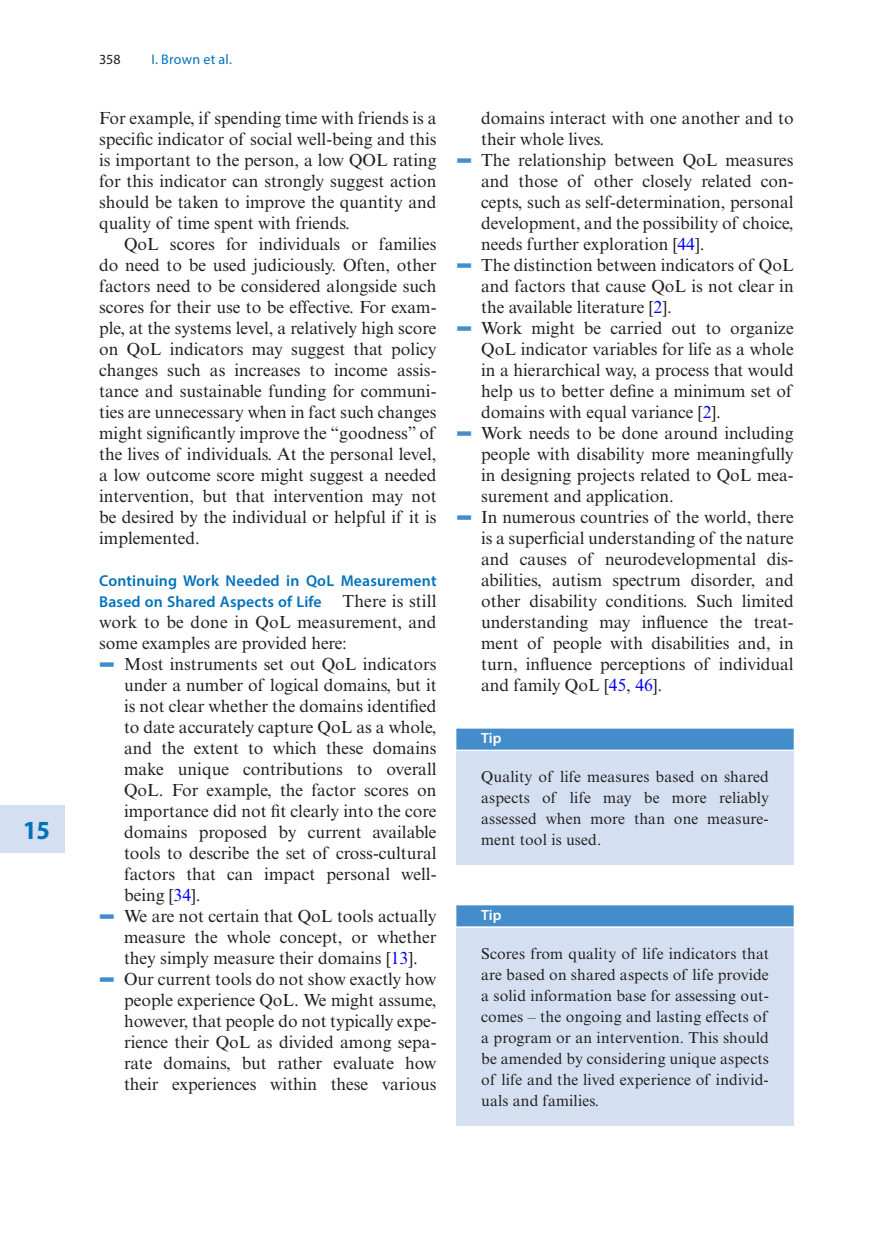
<style>
.page{position:relative;width:883px;height:1260px;background:#fff}
.page>*{position:absolute;margin:0;border:0;box-sizing:border-box;transform-origin:0 0}
.t1{font:700 semi-condensed 26.25px "Myriad Pro";color:#0072bc}
.t2{font:17.5px/21px "Times New Roman MT Std";color:#231f20;text-align:justify}
.t3{font:15.75px/21px "Times New Roman MT Std";letter-spacing:.01em;color:#231f20;text-align:justify}
.t4{font:600 15.75px/21px "Myriad Pro";letter-spacing:.01em;color:#0072bc}
.t5{font:600 14.88px "Myriad Pro";color:#fff}
.t6{font:14px "Myriad Pro Regular 2";letter-spacing:.02em;color:#0072bc}
.t7{font:14px "Myriad Pro";color:#231f20}
.s1{font-family:"Times New Roman MT Std";font-weight:400;font-size:17.5px;color:#231f20}
.s2{font-family:"Blik Buttons";color:#448dcb}
.s3{color:#0000fa}
</style>
<div class="page">
<div style="left:0;top:806px;width:64px;height:47px;background:#d4e0f1"></div>
<div style="left:456px;top:729px;width:338px;height:21px;background:#448dcb"></div>
<div style="left:456px;top:751px;width:338px;height:113px;background:#d4e0f1"></div>
<div style="left:456px;top:905px;width:338px;height:21px;background:#448dcb"></div>
<div style="left:456px;top:928px;width:338px;height:197px;background:#d4e0f1"></div>
<h1 class="t1" style="left:23px;top:813px;width:29px">15</h1>
<p class="t7" style="left:99px;top:51px;width:23px">358</p>
<p class="t6" style="left:151px;top:51px;width:82px">I. Brown et al.</p>
<p class="t2" style="left:99px;top:108px;width:339px">For example, if spending time with friends is a specific indicator of social well-being and this is important to the person, a low QOL rating for this indicator can strongly suggest action should be taken to improve the quantity and quality of time spent with friends.</p>
<p class="t2" style="left:99px;top:234px;width:339px;text-indent:25px">QoL scores for individuals or families do need to be used judiciously. Often, other factors need to be considered alongside such scores for their use to be effective. For exam&shy;ple, at the systems level, a relatively high score on QoL indicators may suggest that policy changes such as increases to income assis&shy;tance and sustainable funding for communi&shy;ties are unnecessary when in fact such changes might significantly improve the “goodness” of the lives of individuals. At the personal level, a low outcome score might suggest a needed intervention, but that intervention may not be desired by the individual or helpful if it is implemented.</p>
<p class="t4" style="left:99px;top:570px;width:339px">Continuing Work Needed in QoL Measurement<br>Based on Shared Aspects of Life <span class="s1">There is still</span></p>
<p class="t2" style="left:99px;top:612px;width:339px">work to be done in QoL measurement, and</p>
<p class="t2" style="left:99px;top:633px;width:249px">some examples are provided here:</p>
<p class="t2" style="left:99px;top:654px;width:339px"><span class="s2">5</span> Most instruments set out QoL indicators</p>
<p class="t2" style="left:124px;top:675px;width:314px">under a number of logical domains, but it</p>
<p class="t2" style="left:124px;top:696px;width:314px">is not clear whether the domains identified</p>
<p class="t2" style="left:124px;top:717px;width:314px">to date accurately capture QoL as a whole,</p>
<p class="t2" style="left:124px;top:738px;width:314px">and the extent to which these domains</p>
<p class="t2" style="left:124px;top:759px;width:314px">make unique contributions to overall</p>
<p class="t2" style="left:124px;top:780px;width:314px">QoL. For example, the factor scores on</p>
<p class="t2" style="left:124px;top:801px;width:314px">importance did not fit clearly into the core</p>
<p class="t2" style="left:124px;top:822px;width:314px">domains proposed by current available</p>
<p class="t2" style="left:124px;top:843px;width:314px">tools to describe the set of cross-cultural</p>
<p class="t2" style="left:124px;top:864px;width:314px">factors that can impact personal well-</p>
<p class="t2" style="left:124px;top:885px;width:78px">being [<span class="s3">34</span>].</p>
<p class="t2" style="left:99px;top:906px;width:339px"><span class="s2">5</span> We are not certain that QoL tools actually</p>
<p class="t2" style="left:124px;top:927px;width:314px">measure the whole concept, or whether</p>
<p class="t2" style="left:124px;top:948px;width:295px">they simply measure their domains [<span class="s3">13</span>].</p>
<p class="t2" style="left:99px;top:969px;width:339px"><span class="s2">5</span> Our current tools do not show exactly how</p>
<p class="t2" style="left:124px;top:990px;width:314px">people experience QoL. We might assume,</p>
<p class="t2" style="left:124px;top:1011px;width:314px">however, that people do not typically expe-</p>
<p class="t2" style="left:124px;top:1032px;width:314px">rience their QoL as divided among sepa-</p>
<p class="t2" style="left:124px;top:1053px;width:314px">rate domains, but rather evaluate how</p>
<p class="t2" style="left:124px;top:1074px;width:314px">their experiences within these various</p>
<p class="t2" style="left:481px;top:108px;width:314px">domains interact with one another and to</p>
<p class="t2" style="left:481px;top:129px;width:125px">their whole lives.</p>
<p class="t2" style="left:456px;top:150px;width:339px"><span class="s2">5</span> The relationship between QoL measures</p>
<p class="t2" style="left:481px;top:171px;width:314px">and those of other closely related con-</p>
<p class="t2" style="left:481px;top:192px;width:314px">cepts, such as self-determination, personal</p>
<p class="t2" style="left:481px;top:213px;width:314px">development, and the possibility of choice,</p>
<p class="t2" style="left:481px;top:234px;width:225px">needs further exploration [<span class="s3">44</span>].</p>
<p class="t2" style="left:456px;top:255px;width:339px"><span class="s2">5</span> The distinction between indicators of QoL</p>
<p class="t2" style="left:481px;top:276px;width:314px">and factors that cause QoL is not clear in</p>
<p class="t2" style="left:481px;top:297px;width:192px">the available literature [<span class="s3">2</span>].</p>
<p class="t2" style="left:456px;top:318px;width:339px"><span class="s2">5</span> Work might be carried out to organize</p>
<p class="t2" style="left:481px;top:339px;width:314px">QoL indicator variables for life as a whole</p>
<p class="t2" style="left:481px;top:360px;width:314px">in a hierarchical way, a process that would</p>
<p class="t2" style="left:481px;top:381px;width:312px">help us to better define a minimum set of</p>
<p class="t2" style="left:481px;top:402px;width:241px">domains with equal variance [<span class="s3">2</span>].</p>
<p class="t2" style="left:456px;top:423px;width:339px"><span class="s2">5</span> Work needs to be done around including</p>
<p class="t2" style="left:481px;top:444px;width:314px">people with disability more meaningfully</p>
<p class="t2" style="left:481px;top:465px;width:314px">in designing projects related to QoL mea-</p>
<p class="t2" style="left:481px;top:486px;width:194px">surement and application.</p>
<p class="t2" style="left:456px;top:507px;width:339px"><span class="s2">5</span> In numerous countries of the world, there</p>
<p class="t2" style="left:481px;top:528px;width:314px">is a superficial understanding of the nature</p>
<p class="t2" style="left:481px;top:549px;width:314px">and causes of neurodevelopmental dis-</p>
<p class="t2" style="left:481px;top:570px;width:314px">abilities, autism spectrum disorder, and</p>
<p class="t2" style="left:481px;top:591px;width:314px">other disability conditions. Such limited</p>
<p class="t2" style="left:481px;top:612px;width:314px">understanding may influence the treat-</p>
<p class="t2" style="left:481px;top:633px;width:314px">ment of people with disabilities and, in</p>
<p class="t2" style="left:481px;top:654px;width:314px">turn, influence perceptions of individual</p>
<p class="t2" style="left:481px;top:675px;width:183px">and family QoL [<span class="s3">45</span>, <span class="s3">46</span>].</p>
<p class="t5" style="left:481px;top:729px;width:22px">Tip</p>
<p class="t3" style="left:481px;top:766px;width:289px">Quality of life measures based on shared aspects of life may be more reliably assessed when more than one measure&shy;ment tool is used.</p>
<p class="t5" style="left:481px;top:906px;width:22px">Tip</p>
<p class="t3" style="left:481px;top:943px;width:289px">Scores from quality of life indicators that are based on shared aspects of life provide a solid information base for assessing out&shy;comes – the ongoing and lasting effects of a program or an intervention. This should be amended by considering unique aspects of life and the lived experience of individ&shy;uals and families.</p>
</div>
